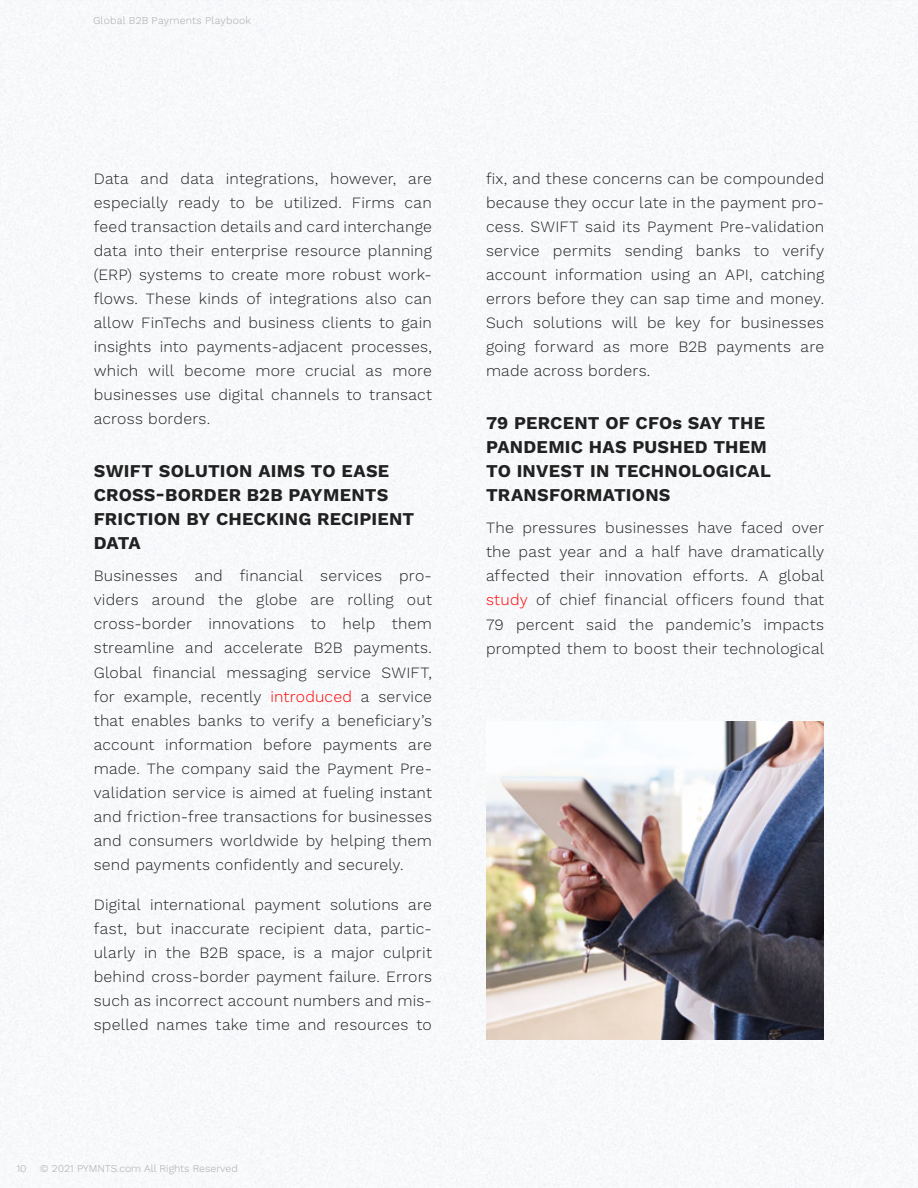
<style>
.page{position:relative;width:918px;height:1188px;background:#f8f9fa}
.page>*{position:absolute;margin:0;border:0;box-sizing:border-box;transform-origin:0 0}
.t1{font:700 18px/24px "Work Sans";letter-spacing:.01em;color:#212121}
.t2{font:300 15.75px/24px "Work Sans";letter-spacing:.015em;color:#212121;text-align:justify}
.t3{font:300 10.5px "Work Sans";color:#a7a9ac}
.t4{font:300 10.5px "Work Sans";letter-spacing:.02em;color:#a7a9ac}
.s1{color:#f00}
</style>
<div class="page">
<img style="left:486px;top:721px;width:338px;height:319px">
<p class="t4" style="left:93px;top:14px;width:160px">Global B2B Payments Playbook</p>
<p class="t2" style="left:94px;top:167px;width:340px">Data and data integrations, however, are especially ready to be utilized. Firms can feed transaction details and card interchange data into their enterprise resource planning (ERP) systems to create more robust work&shy;flows. These kinds of integrations also can allow FinTechs and business clients to gain insights into payments-adjacent processes, which will become more crucial as more businesses use digital channels to transact across borders.</p>
<p class="t1" style="left:94px;top:460px;width:322px">SWIFT SOLUTION AIMS TO EASE<br>CROSS-BORDER B2B PAYMENTS<br>FRICTION BY CHECKING RECIPIENT<br>DATA</p>
<p class="t2" style="left:94px;top:565px;width:340px">Businesses and financial services pro&shy;viders around the globe are rolling out cross-border innovations to help them streamline and accelerate B2B payments.<br>Global financial messaging service SWIFT, for example, recently <span class="s1">introduced</span> a service that enables banks to verify a beneficiary’s account information before payments are made. The company said the Payment Pre&shy;validation service is aimed at fueling instant and friction-free transactions for businesses and consumers worldwide by helping them send payments confidently and securely.</p>
<p class="t2" style="left:94px;top:893px;width:340px">Digital international payment solutions are fast, but inaccurate recipient data, partic&shy;ularly in the B2B space, is a major culprit behind cross-border payment failure. Errors such as incorrect account numbers and mis&shy;spelled names take time and resources to</p>
<p class="t3" style="left:16px;top:1162px;width:12px">10</p>
<p class="t3" style="left:40px;top:1162px;width:199px">© 2021 PYMNTS.com All Rights Reserved</p>
<p class="t2" style="left:486px;top:167px;width:340px">fix, and these concerns can be compounded because they occur late in the payment pro&shy;cess. SWIFT said its Payment Pre-validation service permits sending banks to verify account information using an API, catching errors before they can sap time and money.<br>Such solutions will be key for businesses going forward as more B2B payments are made across borders.</p>
<p class="t1" style="left:486px;top:412px;width:286px">79 PERCENT OF CFOs SAY THE<br>PANDEMIC HAS PUSHED THEM<br>TO INVEST IN TECHNOLOGICAL<br>TRANSFORMATIONS</p>
<p class="t2" style="left:486px;top:517px;width:340px">The pressures businesses have faced over the past year and a half have dramatically affected their innovation efforts. A global <span class="s1">study</span> of chief financial officers found that 79 percent said the pandemic’s impacts prompted them to boost their technological</p>
</div>
